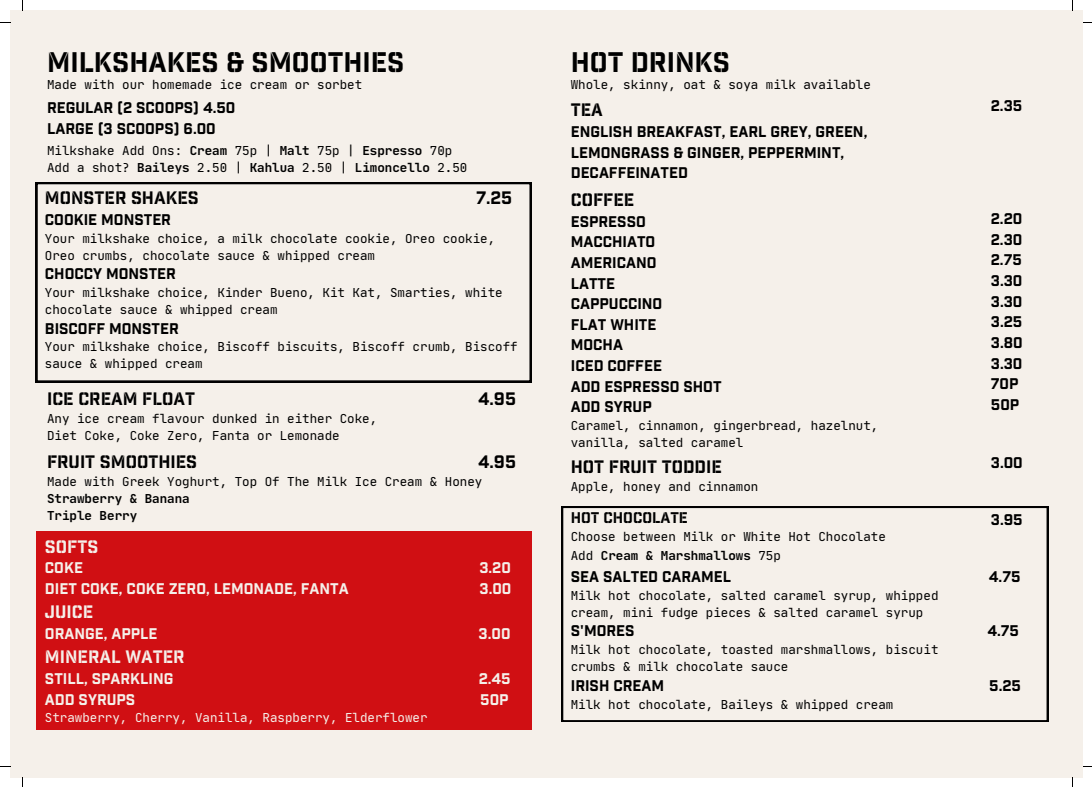
<style>
.page{position:relative;width:1092px;height:787px;background:#fff}
.page>*{position:absolute;margin:0;border:0;box-sizing:border-box;transform-origin:0 0}
.t1{font:27.5px "Industry Inc Stencil";color:#000}
.t2{font:17.5px "Industry Inc Stencil";color:#000}
.t3{font:17.5px "Industry Inc Stencil";color:#f5f0ea}
.t4{font:17.5px "Industry Inc Base";color:#000}
.t5{font:15px "Industry Inc Base";color:#000}
.t6{font:15px "Industry Inc Base";color:#f5f0ea}
.t7{font:15px "Industry Inc Stencil";color:#000}
.t8{font:12.5px/16.9px "Jet Brains Mono";color:#000}
.t9{font:700 12.5px "Jet Brains Mono";color:#000}
.t10{font:12.5px "Jet Brains Mono";color:#f5f0ea}
.s1{font-weight:700}
.s2{font-weight:400}
</style>
<div class="page">
<div style="left:10px;top:10px;width:1072px;height:768px;background:#f5f0ea"></div>
<div style="left:36px;top:531px;width:495px;height:198px;background:#d00f13"></div>
<svg style="left:36px;top:182px;width:495px;height:200px"></svg>
<svg style="left:561px;top:506px;width:487px;height:216px"></svg>
<p class="t1" style="left:47px;top:44px;width:359px">MILKSHAKES &amp; SMOOTHIES</p>
<p class="t8" style="left:47px;top:76px;width:317px">Made with our homemade ice cream or sorbet</p>
<p class="t5" style="left:47px;top:98px;width:190px">REGULAR (2 SCOOPS) 4.50</p>
<p class="t5" style="left:47px;top:118px;width:170px">LARGE (3 SCOOPS) 6.00</p>
<p class="t8" style="left:47px;top:142px;width:407px">Milkshake Add Ons: <span class="s1">Cream</span> 75p | <span class="s1">Malt</span> 75p | <span class="s1">Espresso</span> 70p</p>
<p class="t8" style="left:47px;top:159px;width:422px">Add a shot? <span class="s1">Baileys</span> 2.50 | <span class="s1">Kahlua</span> 2.50 | <span class="s1">Limoncello</span> 2.50</p>
<p class="t2" style="left:45px;top:186px;width:155px">MONSTER SHAKES</p>
<p class="t5" style="left:45px;top:210px;width:128px">COOKIE MONSTER</p>
<p class="t8" style="left:45px;top:230px;width:452px">Your milkshake choice, a milk chocolate cookie, Oreo cookie,<br>Oreo crumbs, chocolate sauce &amp; whipped cream</p>
<p class="t5" style="left:45px;top:264px;width:132px">CHOCCY MONSTER</p>
<p class="t8" style="left:45px;top:284px;width:459px">Your milkshake choice, Kinder Bueno, Kit Kat, Smarties, white chocolate sauce &amp; whipped cream</p>
<p class="t5" style="left:45px;top:318px;width:135px">BISCOFF MONSTER</p>
<p class="t8" style="left:45px;top:338px;width:474px">Your milkshake choice, Biscoff biscuits, Biscoff crumb, Biscoff sauce &amp; whipped cream</p>
<p class="t4" style="left:476px;top:186px;width:38px">7.25</p>
<p class="t2" style="left:47px;top:387px;width:149px">ICE CREAM FLOAT</p>
<p class="t8" style="left:47px;top:410px;width:332px">Any ice cream flavour dunked in either Coke,</p>
<p class="t8" style="left:47px;top:427px;width:294px">Diet Coke, Coke Zero, Fanta or Lemonade</p>
<p class="t4" style="left:478px;top:387px;width:39px">4.95</p>
<p class="t2" style="left:47px;top:450px;width:152px">FRUIT SMOOTHIES</p>
<p class="t8" style="left:47px;top:473px;width:437px">Made with Greek Yoghurt, Top Of The Milk Ice Cream &amp; Honey</p>
<p class="t9" style="left:47px;top:490px;width:144px">Strawberry &amp; Banana</p>
<p class="t9" style="left:47px;top:507px;width:92px">Triple Berry</p>
<p class="t4" style="left:478px;top:450px;width:39px">4.95</p>
<p class="t3" style="left:45px;top:535px;width:55px">SOFTS</p>
<p class="t6" style="left:45px;top:558px;width:40px">COKE</p>
<p class="t6" style="left:479px;top:558px;width:33px">3.20</p>
<p class="t6" style="left:45px;top:579px;width:305px">DIET COKE, COKE ZERO, LEMONADE, FANTA</p>
<p class="t6" style="left:479px;top:579px;width:33px">3.00</p>
<p class="t3" style="left:45px;top:601px;width:50px">JUICE</p>
<p class="t6" style="left:45px;top:624px;width:114px">ORANGE, APPLE</p>
<p class="t6" style="left:478px;top:624px;width:33px">3.00</p>
<p class="t3" style="left:45px;top:646px;width:141px">MINERAL WATER</p>
<p class="t6" style="left:45px;top:669px;width:130px">STILL, SPARKLING</p>
<p class="t6" style="left:479px;top:669px;width:34px">2.45</p>
<p class="t6" style="left:45px;top:689px;width:92px">ADD SYRUPS</p>
<p class="t6" style="left:480px;top:689px;width:30px">50P</p>
<p class="t10" style="left:45px;top:710px;width:384px">Strawberry, Cherry, Vanilla, Raspberry, Elderflower</p>
<p class="t1" style="left:571px;top:44px;width:161px">HOT DRINKS</p>
<p class="t8" style="left:571px;top:76px;width:302px">Whole, skinny, oat &amp; soya milk available</p>
<p class="t2" style="left:571px;top:99px;width:34px">TEA</p>
<p class="t5" style="left:571px;top:122px;width:298px">ENGLISH BREAKFAST, EARL GREY, GREEN,</p>
<p class="t5" style="left:571px;top:143px;width:275px">LEMONGRASS &amp; GINGER, PEPPERMINT,</p>
<p class="t5" style="left:571px;top:163px;width:119px">DECAFFEINATED</p>
<p class="t2" style="left:571px;top:188px;width:65px">COFFEE</p>
<p class="t5" style="left:571px;top:211px;width:76px">ESPRESSO</p>
<p class="t5" style="left:571px;top:232px;width:86px">MACCHIATO</p>
<p class="t5" style="left:571px;top:253px;width:87px">AMERICANO</p>
<p class="t5" style="left:571px;top:273px;width:46px">LATTE</p>
<p class="t5" style="left:571px;top:294px;width:93px">CAPPUCCINO</p>
<p class="t5" style="left:571px;top:315px;width:87px">FLAT WHITE</p>
<p class="t5" style="left:571px;top:335px;width:54px">MOCHA</p>
<p class="t5" style="left:571px;top:356px;width:93px">ICED COFFEE</p>
<p class="t5" style="left:571px;top:377px;width:152px">ADD ESPRESSO SHOT</p>
<p class="t5" style="left:571px;top:397px;width:82px">ADD SYRUP</p>
<p class="t8" style="left:571px;top:417px;width:309px">Caramel, cinnamon, gingerbread, hazelnut,</p>
<p class="t8" style="left:571px;top:434px;width:174px">vanilla, salted caramel</p>
<p class="t2" style="left:571px;top:456px;width:152px">HOT FRUIT TODDIE</p>
<p class="t8" style="left:571px;top:478px;width:189px">Apple, honey and cinnamon</p>
<p class="t7" style="left:571px;top:508px;width:119px">HOT CHOCOLATE</p>
<p class="t8" style="left:571px;top:528px;width:317px">Choose between Milk or White Hot Chocolate</p>
<p class="t9" style="left:571px;top:548px;width:212px"><span class="s2">Add</span> Cream &amp; Marshmallows <span class="s2">75p</span></p>
<p class="t5" style="left:991px;top:96px;width:33px">2.35</p>
<p class="t5" style="left:991px;top:209px;width:33px">2.20</p>
<p class="t5" style="left:991px;top:230px;width:33px">2.30</p>
<p class="t5" style="left:991px;top:250px;width:32px">2.75</p>
<p class="t5" style="left:991px;top:271px;width:33px">3.30</p>
<p class="t5" style="left:991px;top:292px;width:33px">3.30</p>
<p class="t5" style="left:991px;top:312px;width:33px">3.25</p>
<p class="t5" style="left:991px;top:333px;width:33px">3.80</p>
<p class="t5" style="left:991px;top:353px;width:33px">3.30</p>
<p class="t5" style="left:991px;top:374px;width:29px">70P</p>
<p class="t5" style="left:991px;top:395px;width:30px">50P</p>
<p class="t5" style="left:991px;top:453px;width:33px">3.00</p>
<p class="t5" style="left:991px;top:509px;width:33px">3.95</p>
<p class="t5" style="left:571px;top:567px;width:162px">SEA SALTED CARAMEL</p>
<p class="t5" style="left:989px;top:567px;width:33px">4.75</p>
<p class="t8" style="left:571px;top:587px;width:369px">Milk hot chocolate, salted caramel syrup, whipped</p>
<p class="t8" style="left:571px;top:603px;width:354px">cream, mini fudge pieces &amp; salted caramel syrup</p>
<p class="t5" style="left:571px;top:621px;width:65px">S'MORES</p>
<p class="t5" style="left:987px;top:621px;width:33px">4.75</p>
<p class="t8" style="left:571px;top:641px;width:369px">Milk hot chocolate, toasted marshmallows, biscuit</p>
<p class="t8" style="left:571px;top:658px;width:219px">crumbs &amp; milk chocolate sauce</p>
<p class="t5" style="left:571px;top:675px;width:95px">IRISH CREAM</p>
<p class="t5" style="left:989px;top:675px;width:33px">5.25</p>
<p class="t8" style="left:571px;top:695px;width:324px">Milk hot chocolate, Baileys &amp; whipped cream</p>
</div>
